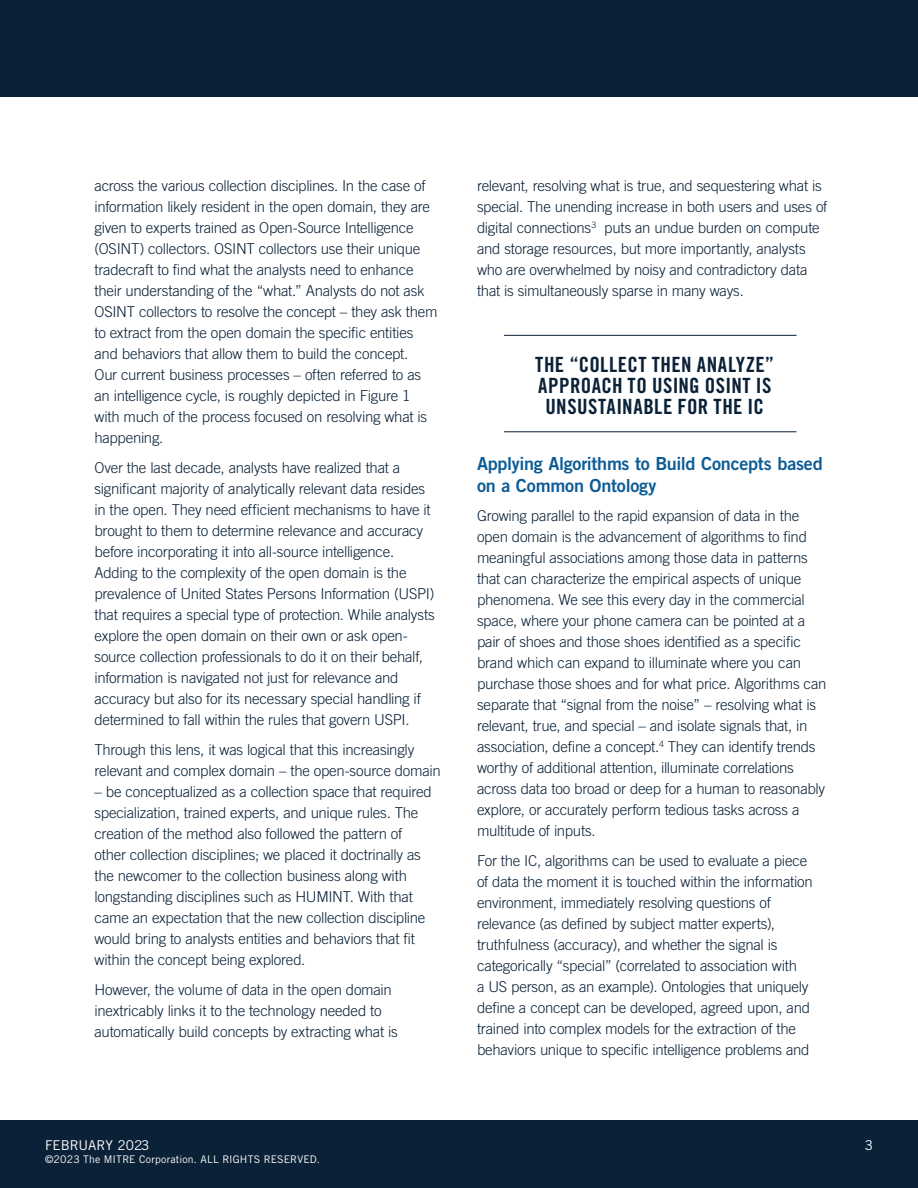
<style>
.page{position:relative;width:918px;height:1188px;background:#fff}
.page>*{position:absolute;margin:0;border:0;box-sizing:border-box;transform-origin:0 0}
.t1{font:21px/21px "Trade Gothic LT Pro Bd Cn 20";letter-spacing:.02em;color:#0a2137;text-align:center}
.t2{font:18px/22.5px "Trade Gothic LT Pro Bd 2";letter-spacing:-.015em;color:#0d5c96}
.t3{font:300 15px/21px "Trade Gothic LT Pro";letter-spacing:-.015em;color:#0a2137}
.t4{font:13.5px "Trade Gothic LT Pro";color:#fff}
.t5{font:10.5px "Trade Gothic LT Pro";letter-spacing:.015em;color:#fff}
</style>
<div class="page">
<div style="left:0;top:1120px;width:918px;height:68px;background:#0a2137"></div>
<div style="left:0;top:0;width:918px;height:97px;background:#0a2137"></div>
<hr style="left:504px;top:335px;width:292px;height:1px;background:#0a2137">
<hr style="left:504px;top:432px;width:292px;height:1px;background:#0a2137">
<p class="t3" style="left:94px;top:175px;width:345px">across the various collection disciplines. In the case of information likely resident in the open domain, they are given to experts trained as Open-Source Intelligence (OSINT) collectors. OSINT collectors use their unique tradecraft to find what the analysts need to enhance their understanding of the “what.” Analysts do not ask OSINT collectors to resolve the concept – they ask them to extract from the open domain the specific entities and behaviors that allow them to build the concept.<br>Our current business processes – often referred to as an intelligence cycle, is roughly depicted in Figure 1 with much of the process focused on resolving what is happening.</p>
<p class="t3" style="left:94px;top:457px;width:342px">Over the last decade, analysts have realized that a significant majority of analytically relevant data resides in the open. They need efficient mechanisms to have it brought to them to determine relevance and accuracy before incorporating it into all-source intelligence.<br>Adding to the complexity of the open domain is the prevalence of United States Persons Information (USPI) that requires a special type of protection. While analysts explore the open domain on their own or ask open&shy;source collection professionals to do it on their behalf, information is navigated not just for relevance and accuracy but also for its necessary special handling if determined to fall within the rules that govern USPI.</p>
<p class="t3" style="left:94px;top:739px;width:348px">Through this lens, it was logical that this increasingly relevant and complex domain – the open-source domain</p>
<p class="t3" style="left:94px;top:781px;width:339px">– be conceptualized as a collection space that required specialization, trained experts, and unique rules. The creation of the method also followed the pattern of other collection disciplines; we placed it doctrinally as the newcomer to the collection business along with longstanding disciplines such as HUMINT. With that came an expectation that the new collection discipline would bring to analysts entities and behaviors that fit within the concept being explored.</p>
<p class="t3" style="left:94px;top:979px;width:305px">However, the volume of data in the open domain inextricably links it to the technology needed to automatically build concepts by extracting what is</p>
<p class="t3" style="left:477px;top:175px;width:352px">relevant, resolving what is true, and sequestering what is special. The unending increase in both users and uses of digital connections<sup>3</sup> puts an undue burden on compute and storage resources, but more importantly, analysts who are overwhelmed by noisy and contradictory data that is simultaneously sparse in many ways.</p>
<h1 class="t1" style="left:535px;top:353px;width:240px">THE “COLLECT THEN ANALYZE”<br>APPROACH TO USING OSINT IS<br>UNSUSTAINABLE FOR THE IC</h1>
<p class="t2" style="left:477px;top:452px;width:347px">Applying Algorithms to Build Concepts based on a Common Ontology</p>
<p class="t3" style="left:477px;top:505px;width:351px">Growing parallel to the rapid expansion of data in the open domain is the advancement of algorithms to find meaningful associations among those data in patterns that can characterize the empirical aspects of unique phenomena. We see this every day in the commercial space, where your phone camera can be pointed at a pair of shoes and those shoes identified as a specific brand which can expand to illuminate where you can purchase those shoes and for what price. Algorithms can separate that “signal from the noise” – resolving what is relevant, true, and special – and isolate signals that, in association, define a concept.<sup>4</sup> They can identify trends worthy of additional attention, illuminate correlations across data too broad or deep for a human to reasonably explore, or accurately perform tedious tasks across a multitude of inputs.</p>
<p class="t3" style="left:477px;top:850px;width:337px">For the IC, algorithms can be used to evaluate a piece of data the moment it is touched within the information environment, immediately resolving questions of relevance (as defined by subject matter experts), truthfulness (accuracy), and whether the signal is categorically “special” (correlated to association with<br>a US person, as an example). Ontologies that uniquely define a concept can be developed, agreed upon, and trained into complex models for the extraction of the behaviors unique to specific intelligence problems and</p>
<p class="t4" style="left:45px;top:1137px;width:106px">FEBRUARY 2023</p>
<p class="t4" style="left:865px;top:1137px;width:10px">3</p>
<p class="t5" style="left:45px;top:1153px;width:277px">©2023 The MITRE Corporation. ALL RIGHTS RESERVED.</p>
</div>
